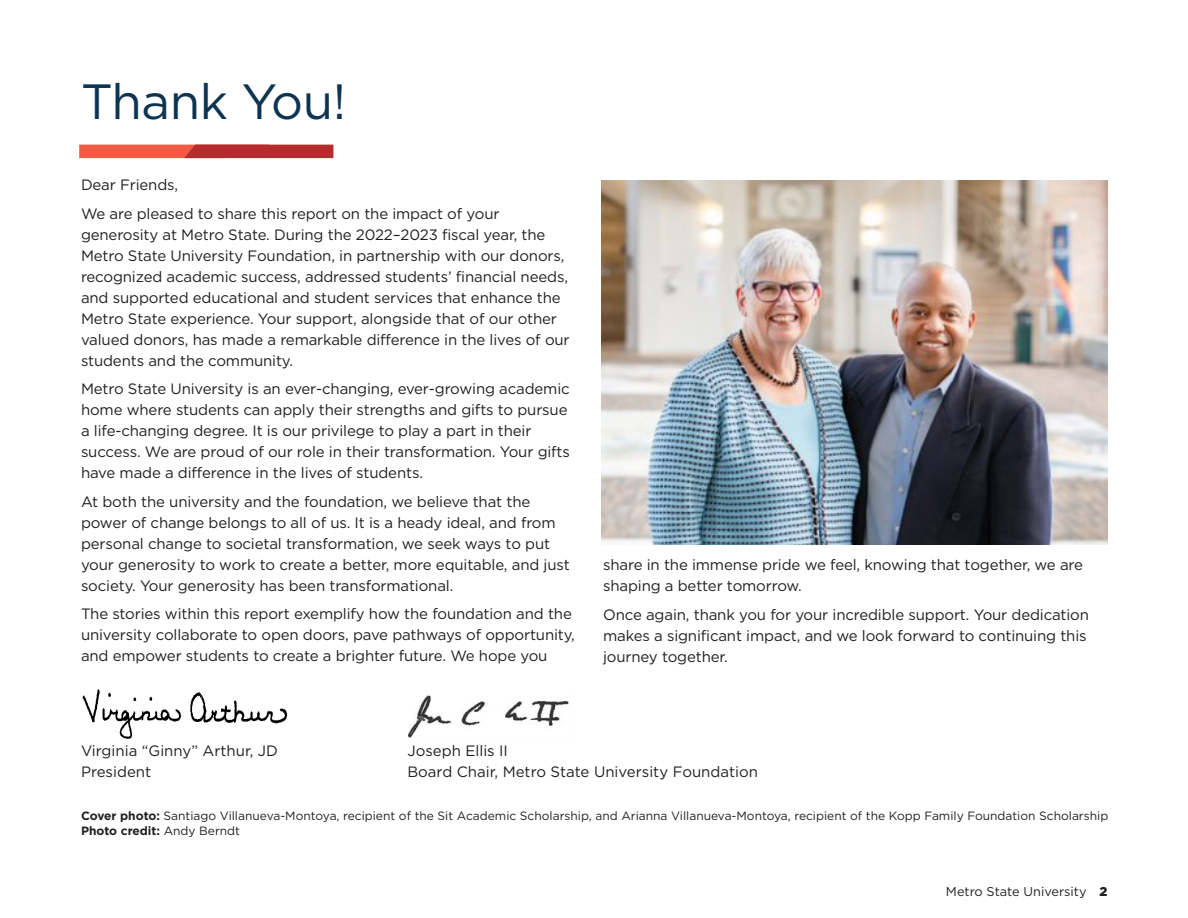
<style>
.page{position:relative;width:1188px;height:918px;background:#fff}
.page>*{position:absolute;margin:0;border:0;box-sizing:border-box;transform-origin:0 0}
.heading{font:49.5px "Gotham";letter-spacing:-.01em;color:#0d3451}
.body_copy{font:15px/21px "Gotham";letter-spacing:-.01em;color:#231f20}
.body_copy_-_flush{font:15px "Gotham";letter-spacing:-.01em;color:#231f20}
.t1{font:12.75px "Gotham";color:#231f20}
.credits_-_text{font:12px "Gotham";color:#231f20}
.credits_-_text-2{font:700 12px "Gotham";color:#231f20}
.s1{font-weight:700}
.s2{font-weight:400}
.s3{font-weight:900}
</style>
<div class="page">
<img style="left:601px;top:181px;width:506px;height:364px">
<img style="left:409px;top:695px;width:160px;height:43px">
<img style="left:82px;top:689px;width:206px;height:50px">
<svg style="left:79px;top:145px;width:254px;height:13px"></svg>
<p class="heading" style="left:81px;top:70px;width:267px">Thank You!</p>
<p class="body_copy_-_flush" style="left:81px;top:176px;width:99px">Dear Friends,</p>
<p class="body_copy" style="left:81px;top:203px;width:490px">We are pleased to share this report on the impact of your generosity at Metro State. During the 2022–2023 fiscal year, the Metro State University Foundation, in partnership with our donors, recognized academic success, addressed students’ financial needs, and supported educational and student services that enhance the Metro State experience. Your support, alongside that of our other valued donors, has made a remarkable difference in the lives of our students and the community.</p>
<p class="body_copy" style="left:81px;top:378px;width:491px">Metro State University is an ever-changing, ever-growing academic home where students can apply their strengths and gifts to pursue a life-changing degree. It is our privilege to play a part in their success. We are proud of our role in their transformation. Your gifts have made a difference in the lives of students.</p>
<p class="body_copy" style="left:81px;top:491px;width:490px">At both the university and the foundation, we believe that the power of change belongs to all of us. It is a heady ideal, and from personal change to societal transformation, we seek ways to put your generosity to work to create a better, more equitable, and just society. Your generosity has been transformational.</p>
<p class="body_copy" style="left:81px;top:603px;width:495px">The stories within this report exemplify how the foundation and the university collaborate to open doors, pave pathways of opportunity, and empower students to create a brighter future. We hope you</p>
<p class="body_copy" style="left:603px;top:554px;width:481px">share in the immense pride we feel, knowing that together, we are shaping a better tomorrow.</p>
<p class="body_copy" style="left:603px;top:604px;width:487px">Once again, thank you for your incredible support. Your dedication makes a significant impact, and we look forward to continuing this journey together.</p>
<p class="body_copy" style="left:81px;top:740px;width:198px">Virginia “Ginny” Arthur, JD</p>
<p class="body_copy" style="left:81px;top:761px;width:72px">President</p>
<p class="body_copy" style="left:407px;top:740px;width:102px">Joseph Ellis II</p>
<p class="body_copy" style="left:407px;top:761px;width:352px">Board Chair, Metro State University Foundation</p>
<p class="credits_-_text" style="left:81px;top:808px;width:1029px"><span class="s1">Cover photo:</span> Santiago Villanueva-Montoya, recipient of the Sit Academic Scholarship, and Arianna Villanueva-Montoya, recipient of the Kopp Family Foundation Scholarship</p>
<p class="credits_-_text-2" style="left:81px;top:822px;width:161px">Photo credit: <span class="s2">Andy Berndt</span></p>
<p class="t1" style="left:946px;top:883px;width:163px">Metro State University <span class="s3">2</span></p>
</div>
